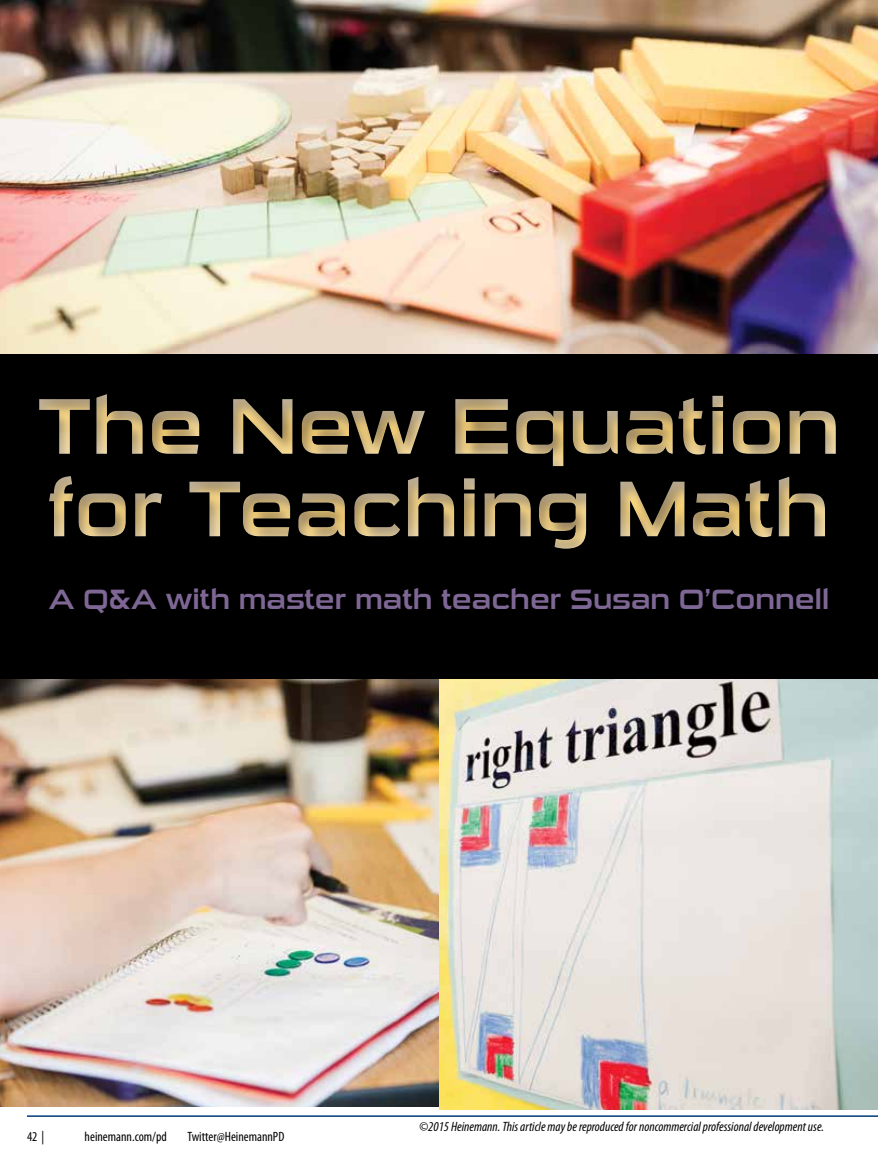
<style>
.page{position:relative;width:878px;height:1168px;background:#fff}
.page>*{position:absolute;margin:0;border:0;box-sizing:border-box;transform-origin:0 0}
.t1{font:28.2px "Sui Generis Rg";color:#7e6795}
.t2{font:italic condensed 13.5px "Myriad Pro";color:#000}
.t3{font:condensed 13.5px "Myriad Pro";color:#000}
</style>
<div class="page">
<hr style="left:27px;top:1115px;width:851px;height:2px;background:#003c77">
<img style="left:0;top:0;width:878px;height:354px">
<img style="left:0;top:678px;width:439px;height:428px">
<img style="left:439px;top:678px;width:439px;height:431px">
<div style="left:0;top:354px;width:878px;height:324px;background:#000"></div>
<div style="left:0;top:379px;width:878px;height:197px;background:#fff;opacity:.75"></div>
<h1 class="t1" style="left:49px;top:583px;width:782px">A Q&amp;A with master math teacher Susan O’Connell</h1>
<p class="t3" style="left:27px;top:1129px;width:19px">42 |</p>
<p class="t3" style="left:85px;top:1129px;width:84px">heinemann.com/pd</p>
<p class="t3" style="left:187px;top:1129px;width:98px">Twitter@HeinemannPD</p>
<p class="t2" style="left:419px;top:1119px;width:406px">©2015 Heinemann. This article may be reproduced for noncommercial professional development use.</p>
</div>
